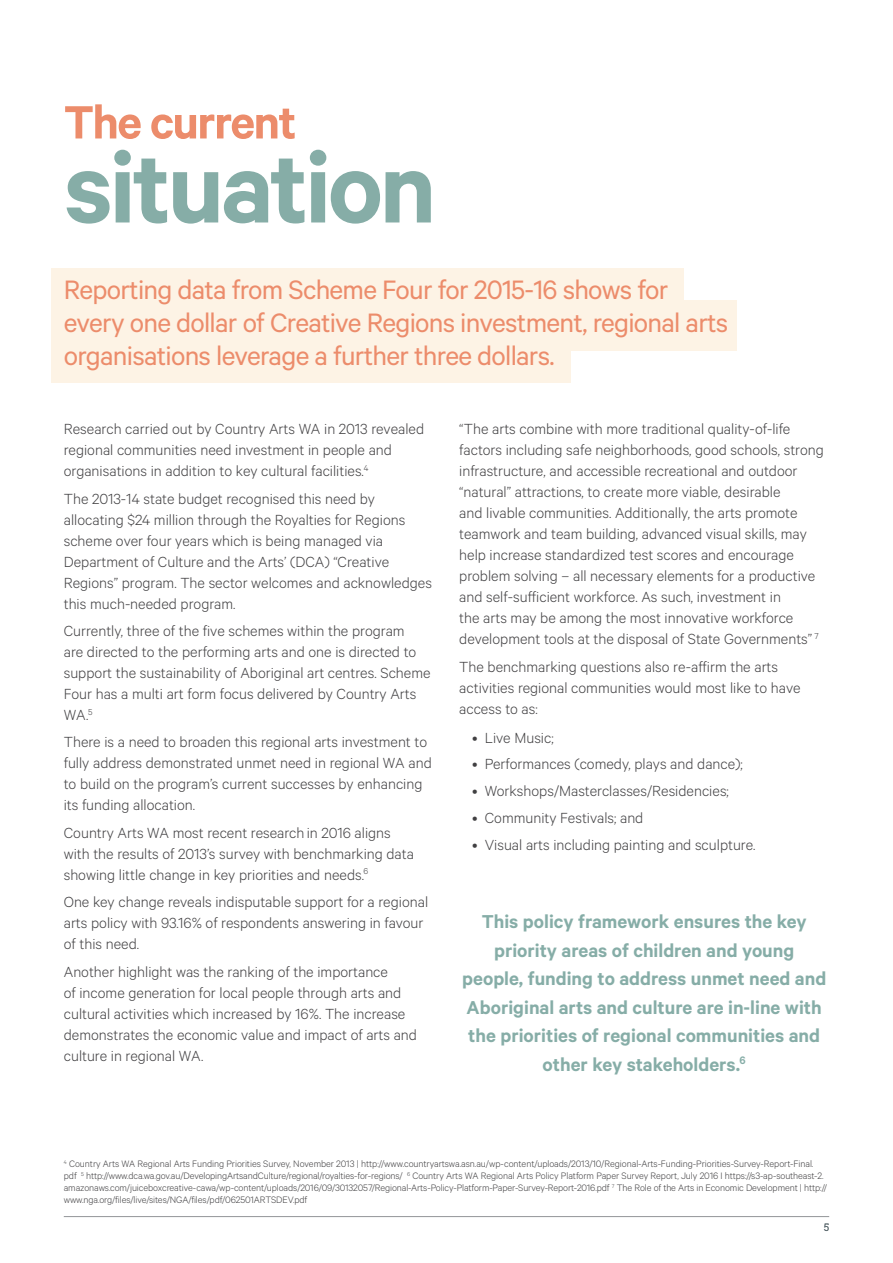
<style>
.page{position:relative;width:893px;height:1263px;background:#fff}
.page>*{position:absolute;margin:0;border:0;box-sizing:border-box;transform-origin:0 0}
.t1{font:600 112.5px "Calibre";letter-spacing:-.03em;color:#86ada7}
.t2{font:600 52.5px "Calibre";letter-spacing:-.03em;color:#ec8c6b}
.t3{font:30px/33px "Calibre";letter-spacing:-.025em;color:#ec8c6b}
.t4{font:600 21px/28.5px "Calibre";color:#86ada7;text-align:center}
.t5{font:300 16.5px/21px "Calibre";color:#414042}
.t6{font:300 10.5px/12px "Calibre";letter-spacing:-.01em;color:#414042}
.t7{font:10.5px "Roboto Slab";color:#3d4d53}
</style>
<div class="page">
<div style="left:51px;top:268px;width:633px;height:47px;background:#fdf3e5"></div>
<div style="left:51px;top:301px;width:686px;height:50px;background:#fdf3e5"></div>
<div style="left:51px;top:336px;width:520px;height:47px;background:#fdf3e5"></div>
<hr style="left:64px;top:1216px;width:765px;height:1px;background:#939598">
<h2 class="t2" style="left:64px;top:91px;width:234px">The current</h2>
<h1 class="t1" style="left:64px;top:121px;width:374px">situation</h1>
<h3 class="t3" style="left:64px;top:272px;width:666px">Reporting data from Scheme Four for 2015-16 shows for every one dollar of Creative Regions investment, regional arts organisations leverage a further three dollars.</h3>
<p class="t5" style="left:64px;top:418px;width:362px">Research carried out by Country Arts WA in 2013 revealed regional communities need investment in people and organisations in addition to key cultural facilities.<sup>4</sup></p>
<p class="t5" style="left:64px;top:487px;width:370px">The 2013-14 state budget recognised this need by allocating $24 million through the Royalties for Regions scheme over four years which is being managed via Department of Culture and the Arts’ (DCA) “Creative Regions” program. The sector welcomes and acknowledges this much-needed program.</p>
<p class="t5" style="left:64px;top:620px;width:368px">Currently, three of the five schemes within the program<br>are directed to the performing arts and one is directed to support the sustainability of Aboriginal art centres. Scheme Four has a multi art form focus delivered by Country Arts WA.<sup>5</sup></p>
<p class="t5" style="left:64px;top:731px;width:369px">There is a need to broaden this regional arts investment to fully address demonstrated unmet need in regional WA and to build on the program’s current successes by enhancing its funding allocation.</p>
<p class="t5" style="left:64px;top:821px;width:352px">Country Arts WA most recent research in 2016 aligns with the results of 2013’s survey with benchmarking data showing little change in key priorities and needs.<sup>6</sup></p>
<p class="t5" style="left:64px;top:891px;width:366px">One key change reveals indisputable support for a regional arts policy with 93.16% of respondents answering in favour of this need.</p>
<p class="t5" style="left:64px;top:960px;width:355px">Another highlight was the ranking of the importance<br>of income generation for local people through arts and cultural activities which increased by 16%. The increase demonstrates the economic value and impact of arts and culture in regional WA.</p>
<p class="t5" style="left:459px;top:418px;width:366px">“The arts combine with more traditional quality-of-life factors including safe neighborhoods, good schools, strong infrastructure, and accessible recreational and outdoor “natural” attractions, to create more viable, desirable<br>and livable communities. Additionally, the arts promote teamwork and team building, advanced visual skills, may help increase standardized test scores and encourage problem solving – all necessary elements for a productive and self-sufficient workforce. As such, investment in<br>the arts may be among the most innovative workforce development tools at the disposal of State Governments” <sup>7</sup></p>
<p class="t5" style="left:459px;top:655px;width:343px">The benchmarking questions also re-affirm the arts activities regional communities would most like to have access to as:</p>
<p class="t5" style="left:472px;top:726px;width:83px">• Live Music;</p>
<p class="t5" style="left:472px;top:753px;width:272px">• Performances (comedy, plays and dance);</p>
<p class="t5" style="left:472px;top:780px;width:258px">• Workshops/Masterclasses/Residencies;</p>
<p class="t5" style="left:472px;top:806px;width:173px">• Community Festivals; and</p>
<p class="t5" style="left:472px;top:833px;width:285px">• Visual arts including painting and sculpture.</p>
<p class="t4" style="left:462px;top:907px;width:366px">This policy framework ensures the key priority areas of children and young people, funding to address unmet need and Aboriginal arts and culture are in-line with the priorities of regional communities and other key stakeholders.<sup>6</sup></p>
<p class="t6" style="left:64px;top:1158px;width:765px"><sup>4</sup> Country Arts WA Regional Arts Funding Priorities Survey, November 2013 | http://www.countryartswa.asn.au/wp-content/uploads/2013/10/Regional-Arts-Funding-Priorities-Survey-Report-Final. pdf <sup>5</sup> http://www.dca.wa.gov.au/DevelopingArtsandCulture/regional/royalties-for-regions/ <sup>6</sup> Country Arts WA Regional Arts Policy Platform Paper Survey Report, July 2016 I https://s3-ap-southeast-2. amazonaws.com/juiceboxcreative-cawa/wp-content/uploads/2016/09/30132057/Regional-Arts-Policy-Platform-Paper-Survey-Report-2016.pdf <sup>7</sup> The Role of the Arts in Economic Development | http:// www.nga.org/files/live/sites/NGA/files/pdf/062501ARTSDEV.pdf</p>
<p class="t7" style="left:824px;top:1220px;width:7px">5</p>
</div>
